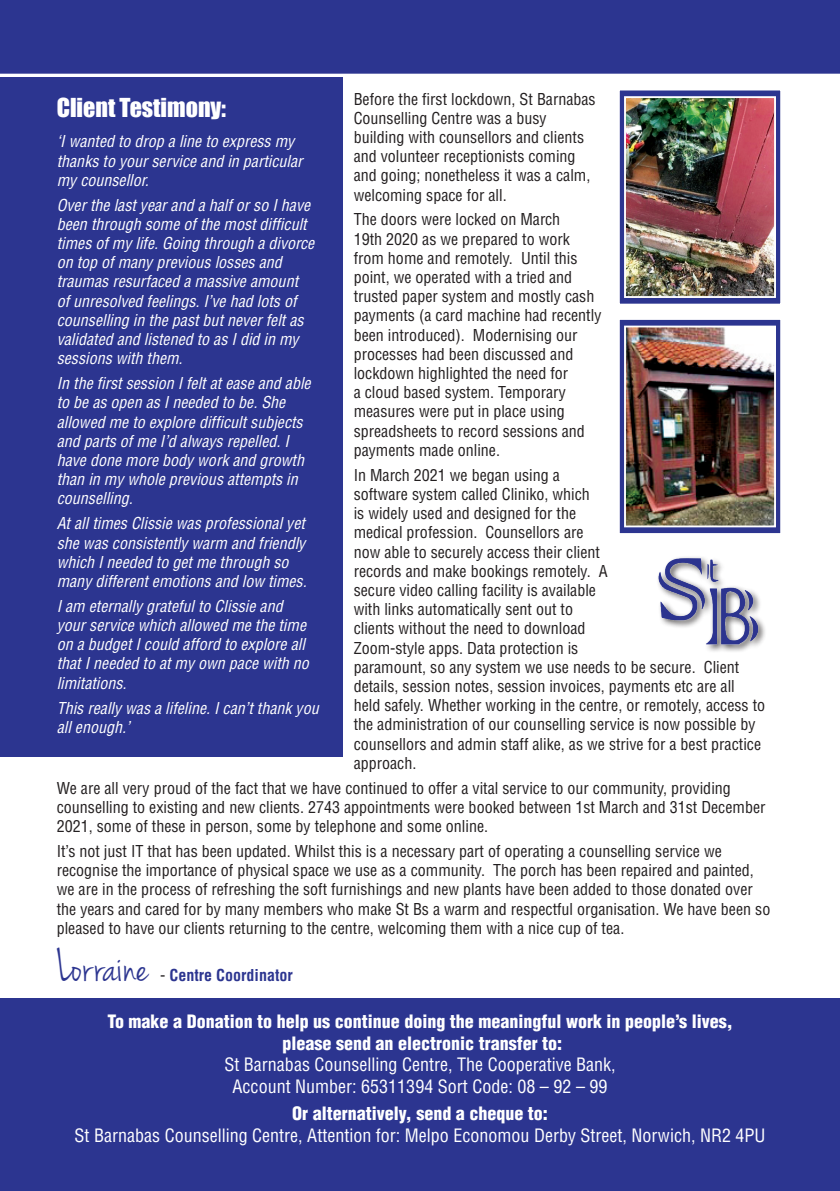
<style>
.page{position:relative;width:840px;height:1191px;background:#fff}
.page>*{position:absolute;margin:0;border:0;box-sizing:border-box;transform-origin:0 0}
.t1{font:48px "Jenna Sue";color:#2c3590}
.t2{font:24px "Impact";color:#fff}
.t3{font:condensed 18px "Helvetica LT Std";color:#fff}
.t4{font:900 condensed 18px "Helvetica LT Std";color:#fff}
.t5{font:condensed 16px/19.2px "Helvetica LT Std";color:#231f20}
.t6{font:italic condensed 16px/19.2px "Helvetica LT Std";color:#fff}
.t7{font:700 condensed 16px "Helvetica LT Std";color:#2c3590}
.s1{font-weight:400;color:#231f20}
</style>
<div class="page">
<div style="left:0;top:998px;width:839px;height:193px;background:#2c3590"></div>
<div style="left:0;top:0;width:839px;height:78px;background:#2c3590"></div>
<div style="left:615px;top:86px;width:168px;height:222px;background:#2c3590;border:4px solid #fff"></div>
<img style="left:626px;top:99px;width:146px;height:196px">
<div style="left:623px;top:96px;width:152px;height:202px;border:2px solid #fff"></div>
<div style="left:0;top:78px;width:342px;height:679px;background:#2c3590"></div>
<div style="left:655px;top:556px;width:111px;height:97px;background:#231f20;opacity:.75"></div>
<img style="left:655px;top:558px;width:111px;height:89px">
<div style="left:615px;top:316px;width:168px;height:221px;background:#2c3590;border:4px solid #fff"></div>
<img style="left:626px;top:328px;width:146px;height:196px">
<div style="left:623px;top:325px;width:152px;height:202px;border:2px solid #fff"></div>
<p class="t5" style="left:353px;top:89px;width:243px">Before the first lockdown, St Barnabas Counselling Centre was a busy building with counsellors and clients and volunteer receptionists coming and going; nonetheless it was a calm, welcoming space for all.</p>
<p class="t5" style="left:353px;top:210px;width:249px">The doors were locked on March<br>19th 2020 as we prepared to work from home and remotely. Until this point, we operated with a tried and trusted paper system and mostly cash payments (a card machine had recently been introduced). Modernising our processes had been discussed and lockdown highlighted the need for<br>a cloud based system. Temporary measures were put in place using spreadsheets to record sessions and payments made online.</p>
<p class="t5" style="left:353px;top:465px;width:412px">In March 2021 we began using a<br>software system called Cliniko, which<br>is widely used and designed for the<br>medical profession. Counsellors are<br>now able to securely access their client<br>records and make bookings remotely. A<br>secure video calling facility is available<br>with links automatically sent out to<br>clients without the need to download<br>Zoom-style apps. Data protection is<br>paramount, so any system we use needs to be secure. Client details, session notes, session invoices, payments etc are all held safely. Whether working in the centre, or remotely, access to the administration of our counselling service is now possible by counsellors and admin staff alike, as we strive for a best practice approach.</p>
<p class="t5" style="left:57px;top:778px;width:709px">We are all very proud of the fact that we have continued to offer a vital service to our community, providing counselling to existing and new clients. 2743 appointments were booked between 1st March and 31st December<br>2021, some of these in person, some by telephone and some online.</p>
<p class="t5" style="left:57px;top:841px;width:714px">It’s not just IT that has been updated. Whilst this is a necessary part of operating a counselling service we recognise the importance of physical space we use as a community. The porch has been repaired and painted, we are in the process of refreshing the soft furnishings and new plants have been added to those donated over the years and cared for by many members who make St Bs a warm and respectful organisation. We have been so pleased to have our clients returning to the centre, welcoming them with a nice cup of tea.</p>
<p class="t1" style="left:57px;top:939px;width:93px">Lorraine</p>
<p class="t2" style="left:57px;top:89px;width:171px">Client Testimony:</p>
<p class="t6" style="left:57px;top:132px;width:247px">‘I wanted to drop a line to express my thanks to your service and in particular my counsellor.</p>
<p class="t6" style="left:57px;top:195px;width:259px">Over the last year and a half or so I have been through some of the most difficult times of my life. Going through a divorce on top of many previous losses and traumas resurfaced a massive amount of unresolved feelings. I’ve had lots of counselling in the past but never felt as validated and listened to as I did in my sessions with them.</p>
<p class="t6" style="left:57px;top:374px;width:255px">In the first session I felt at ease and able to be as open as I needed to be. She allowed me to explore difficult subjects and parts of me I’d always repelled. I have done more body work and growth than in my whole previous attempts in counselling.</p>
<p class="t6" style="left:57px;top:514px;width:251px">At all times Clissie was professional yet she was consistently warm and friendly which I needed to get me through so many different emotions and low times.</p>
<p class="t6" style="left:57px;top:596px;width:253px">I am eternally grateful to Clissie and your service which allowed me the time on a budget I could afford to explore all that I needed to at my own pace with no limitations.</p>
<p class="t6" style="left:57px;top:698px;width:263px">This really was a lifeline. I can’t thank you all enough.’</p>
<p class="t7" style="left:160px;top:965px;width:134px"><span class="s1">-</span> Centre Coordinator</p>
<p class="t4" style="left:107px;top:1010px;width:626px">To make a Donation to help us continue doing the meaningful work in people’s lives,</p>
<p class="t4" style="left:282px;top:1031px;width:281px">please send an electronic transfer to:</p>
<p class="t3" style="left:224px;top:1053px;width:392px">St Barnabas Counselling Centre, The Cooperative Bank,</p>
<p class="t3" style="left:232px;top:1075px;width:376px">Account Number: 65311394 Sort Code: 08 – 92 – 99</p>
<p class="t4" style="left:292px;top:1102px;width:257px">Or alternatively, send a cheque to:</p>
<p class="t3" style="left:75px;top:1124px;width:692px">St Barnabas Counselling Centre, Attention for: Melpo Economou Derby Street, Norwich, NR2 4PU</p>
</div>
